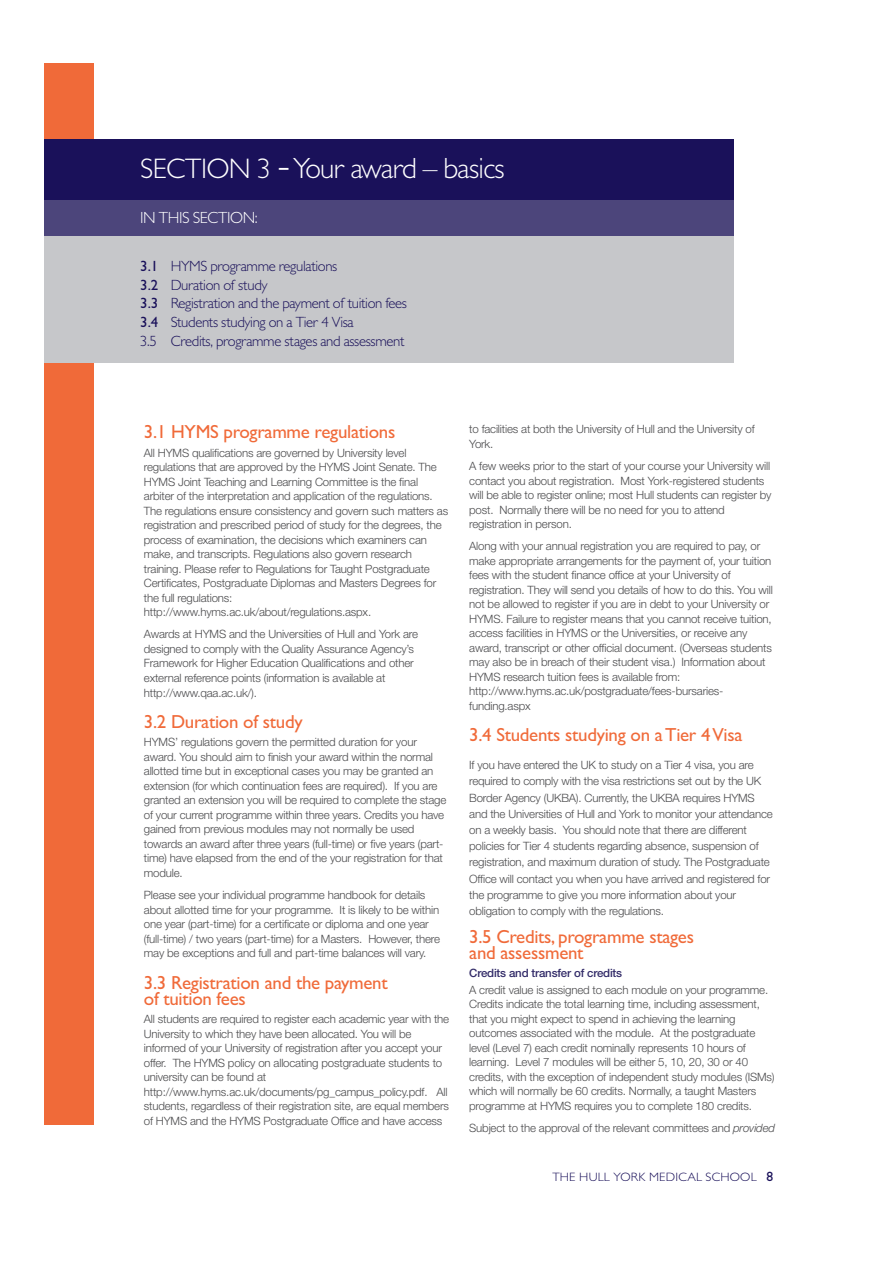
<style>
.page{position:relative;width:893px;height:1263px;background:#fff}
.page>*{position:absolute;margin:0;border:0;box-sizing:border-box;transform-origin:0 0}
.t1{font:300 29.4px "Gill Sans MT Std";letter-spacing:-.025em;color:#fff}
.t2{font:18.9px/16.2px "Gill Sans";letter-spacing:-.015em;color:#f06a39}
.t3{font:300 16.2px "Gill Sans MT Std";letter-spacing:-.025em;color:#fff}
.t4{font:300 14.85px/18.9px "Gill Sans MT Std";letter-spacing:-.025em;color:#1a115a}
.t5{font:300 12.15px "Gill Sans MT Std";letter-spacing:.015em;color:#1a115a;scale:1.05 1}
.t6{font:300 11.55px/14.5px "Helvetica Neue LT Std";letter-spacing:-.015em;color:#4c4c4e}
.t7{font:500 11.55px "Helvetica Neue LT Std";letter-spacing:-.015em;color:#332c69}
.s1{font-size:28.35px}
.s2{font-size:40.5px}
.s3{font-family:"Gill Sans";font-weight:400}
.s4{font-style:italic}
.s5{font-family:"Gill Sans";font-weight:400;font-size:13.5px}
</style>
<div class="page">
<div style="left:44px;top:63px;width:49px;height:1062px;background:#f06a39"></div>
<div style="left:44px;top:235px;width:689px;height:128px;background:#c6c7ca"></div>
<div style="left:44px;top:199px;width:689px;height:37px;background:#4c457b"></div>
<div style="left:44px;top:139px;width:689px;height:61px;background:#1a115a"></div>
<h1 class="t1" style="left:140px;top:158px;width:366px"><span class="s1">SECTION 3</span> <span class="s2">-</span>Your award – basics</h1>
<h3 class="t3" style="left:140px;top:212px;width:119px">IN THIS SECTION:</h3>
<p class="t4" style="left:140px;top:258px;width:269px"><span class="s3">3.1</span> HYMS programme regulations<br><span class="s3">3.2</span> Duration of study<br><span class="s3">3.3</span> Registration and the payment of tuition fees <span class="s3">3.4</span> Students studying on a Tier 4 Visa<br>3.5 Credits, programme stages and assessment</p>
<h2 class="t2" style="left:144px;top:426px;width:253px">3.1 HYMS programme regulations</h2>
<p class="t6" style="left:144px;top:446px;width:306px">All HYMS qualifications are governed by University level regulations that are approved by the HYMS Joint Senate. The HYMS Joint Teaching and Learning Committee is the final arbiter of the interpretation and application of the regulations.<br>The regulations ensure consistency and govern such matters as registration and prescribed period of study for the degrees, the process of examination, the decisions which examiners can make, and transcripts. Regulations also govern research training. Please refer to Regulations for Taught Postgraduate Certificates, Postgraduate Diplomas and Masters Degrees for the full regulations: http://www.hyms.ac.uk/about/regulations.aspx.</p>
<p class="t6" style="left:144px;top:628px;width:276px">Awards at HYMS and the Universities of Hull and York are designed to comply with the Quality Assurance Agency’s Framework for Higher Education Qualifications and other external reference points (information is available at http://www.qaa.ac.uk/).</p>
<h2 class="t2" style="left:144px;top:716px;width:160px">3.2 Duration of study</h2>
<p class="t6" style="left:144px;top:736px;width:304px">HYMS’ regulations govern the permitted duration for your award. You should aim to finish your award within the normal allotted time but in exceptional cases you may be granted an extension (for which continuation fees are required). If you are granted an extension you will be required to complete the stage of your current programme within three years. Credits you have gained from previous modules may not normally be used towards an award after three years (full-time) or five years (part&shy;time) have elapsed from the end of the your registration for that module.</p>
<p class="t6" style="left:144px;top:889px;width:298px">Please see your individual programme handbook for details about allotted time for your programme. It is likely to be within one year (part-time) for a certificate or diploma and one year (full-time) / two years (part-time) for a Masters. However, there may be exceptions and full and part-time balances will vary.</p>
<h2 class="t2" style="left:144px;top:976px;width:245px">3.3 Registration and the payment of tuition fees</h2>
<p class="t6" style="left:144px;top:1013px;width:307px">All students are required to register each academic year with the University to which they have been allocated. You will be informed of your University of registration after you accept your offer. The HYMS policy on allocating postgraduate students to university can be found at http://www.hyms.ac.uk/documents/pg_campus_policy.pdf. All students, regardless of their registration site, are equal members of HYMS and the HYMS Postgraduate Office and have access</p>
<p class="t6" style="left:469px;top:423px;width:287px">to facilities at both the University of Hull and the University of<br>York.</p>
<p class="t6" style="left:469px;top:460px;width:304px">A few weeks prior to the start of your course your University will contact you about registration. Most York-registered students will be able to register online; most Hull students can register by post. Normally there will be no need for you to attend registration in person.</p>
<p class="t6" style="left:469px;top:540px;width:305px">Along with your annual registration you are required to pay, or make appropriate arrangements for the payment of, your tuition fees with the student finance office at your University of registration. They will send you details of how to do this. You will not be allowed to register if you are in debt to your University or HYMS. Failure to register means that you cannot receive tuition, access facilities in HYMS or the Universities, or receive any award, transcript or other official document. (Overseas students may also be in breach of their student visa.) Information about HYMS research tuition fees is available from: http://www.hyms.ac.uk/postgraduate/fees-bursaries&shy;funding.aspx</p>
<h2 class="t2" style="left:469px;top:729px;width:275px">3.4 Students studying on a Tier 4 Visa</h2>
<p class="t6" style="left:469px;top:758px;width:305px;line-height:16.2px">If you have entered the UK to study on a Tier 4 visa, you are required to comply with the visa restrictions set out by the UK Border Agency (UKBA). Currently, the UKBA requires HYMS and the Universities of Hull and York to monitor your attendance on a weekly basis. You should note that there are different policies for Tier 4 students regarding absence, suspension of registration, and maximum duration of study. The Postgraduate Office will contact you when you have arrived and registered for the programme to give you more information about your obligation to comply with the regulations.</p>
<h2 class="t2" style="left:469px;top:930px;width:226px">3.5 Credits, programme stages and assessment</h2>
<p class="t7" style="left:469px;top:969px;width:155px">Credits and transfer of credits</p>
<p class="t6" style="left:469px;top:983px;width:307px">A credit value is assigned to each module on your programme.<br>Credits indicate the total learning time, including assessment, that you might expect to spend in achieving the learning outcomes associated with the module. At the postgraduate level (Level 7) each credit nominally represents 10 hours of learning. Level 7 modules will be either 5, 10, 20, 30 or 40 credits, with the exception of independent study modules (ISMs) which will normally be 60 credits. Normally, a taught Masters programme at HYMS requires you to complete 180 credits.</p>
<p class="t6" style="left:469px;top:1122px;width:307px">Subject to the approval of the relevant committees and <span class="s4">provided</span></p>
<p class="t5" style="left:552px;top:1172px;width:212px">THE HULL YORK MEDICAL SCHOOL <span class="s5">8</span></p>
</div>
